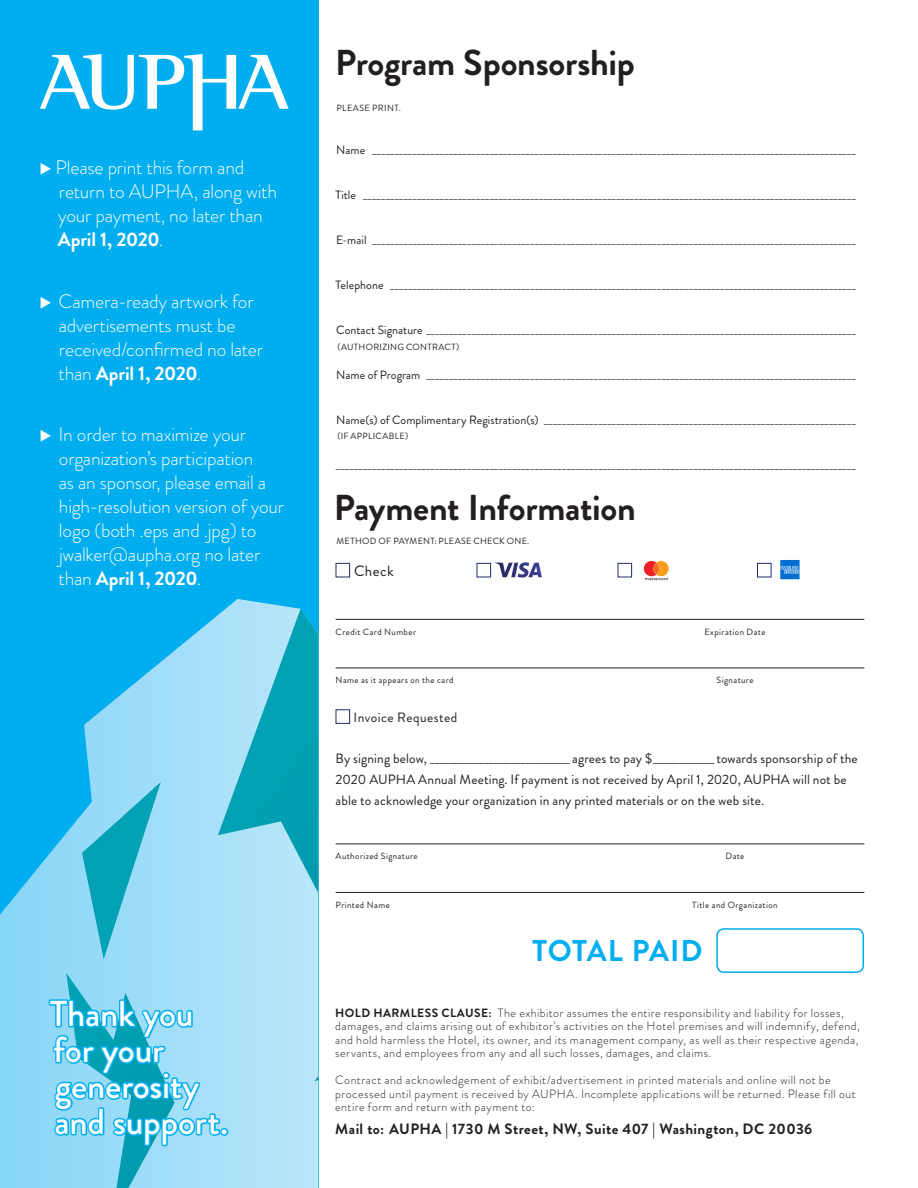
<style>
.page{position:relative;width:918px;height:1188px;background:#fff}
.page>*{position:absolute;margin:0;border:0;box-sizing:border-box;transform-origin:0 0}
.t1{font:700 36px "Brandon Grotesque";letter-spacing:-.01em;color:#231f20}
.t2{font:500 36px/36px "Brandon Grotesque";letter-spacing:-.01em;color:#fff}
.t3{font:700 30px "Brandon Grotesque";letter-spacing:.02em;color:#00aeef}
.t4{font:300 19.5px/24px "Brandon Grotesque";letter-spacing:-.01em;color:#fff}
.t5{font:700 15px "Brandon Grotesque";letter-spacing:.025em;color:#231f20}
.t6{font:15px "Brandon Grotesque";letter-spacing:.03em;color:#231f20}
.t7{font:13.5px/21px "Brandon Grotesque";letter-spacing:.01em;color:#231f20}
.t8{font:13.5px "Brandon Grotesque";letter-spacing:.035em;color:#231f20}
.t9{font:12px "Brandon Grotesque";letter-spacing:.005em;color:#231f20}
.t10{font:300 12px/13.5px "Brandon Grotesque";letter-spacing:.035em;color:#231f20}
.t11{font:9px "Brandon Grotesque";letter-spacing:.045em;color:#231f20}
.s1{font-weight:700}
</style>
<div class="page">
<div style="left:0;top:0;width:318px;height:1188px;background:#00aeef"></div>
<svg style="left:0;top:599px;width:318px;height:589px"></svg>
<svg style="left:218px;top:609px;width:100px;height:472px;background:#7dcfe5"></svg>
<svg style="left:82px;top:782px;width:79px;height:177px;background:#61c6e0"></svg>
<svg style="left:40px;top:54px;width:249px;height:76px"></svg>
<svg style="left:47px;top:973px;width:175px;height:215px"></svg>
<div style="left:220px;top:1128px;width:8px;height:8px;border:3px solid #00aeef;border-radius:50%"></div>
<div style="left:336px;top:563px;width:14px;height:14px;border:1px solid #232d69"></div>
<div style="left:477px;top:563px;width:14px;height:14px;border:1px solid #232d69"></div>
<svg style="left:495px;top:562px;width:47px;height:16px"></svg>
<div style="left:618px;top:563px;width:14px;height:14px;border:1px solid #232d69"></div>
<svg style="left:644px;top:561px;width:25px;height:20px"></svg>
<div style="left:757px;top:563px;width:14px;height:14px;border:1px solid #232d69"></div>
<svg style="left:780px;top:560px;width:20px;height:19px"></svg>
<div style="left:336px;top:709px;width:14px;height:15px;border:1px solid #232d69"></div>
<hr style="left:336px;top:668px;width:528px;height:1px;background:#231f20">
<hr style="left:336px;top:892px;width:528px;height:1px;background:#231f20">
<hr style="left:336px;top:619px;width:528px;height:1px;background:#231f20">
<hr style="left:336px;top:844px;width:528px;height:1px;background:#231f20">
<div style="left:716px;top:928px;width:148px;height:45px;border:2px solid #00aeef;border-radius:7px"></div>
<h3 class="t4" style="left:56px;top:156px;width:223px">Please print this form and return to AUPHA, along with your payment, no later than<br><span class="s1">April 1, 2020</span>.</h3>
<h3 class="t4" style="left:58px;top:289px;width:206px">Camera-ready artwork for advertisements must be received/confirmed no later than <span class="s1">April 1, 2020</span>.</h3>
<h3 class="t4" style="left:58px;top:423px;width:227px">In order to maximize your organization’s participation<br>as an sponsor, please email a high-resolution version of your logo (both .eps and .jpg) to jwalker@aupha.org no later than <span class="s1">April 1, 2020</span>.</h3>
<h1 class="t2" style="left:50px;top:996px;width:180px">Thank you for your generosity and support.</h1>
<h1 class="t1" style="left:335px;top:37px;width:301px">Program Sponsorship</h1>
<p class="t11" style="left:337px;top:101px;width:66px">PLEASE PRINT.</p>
<p class="t9" style="left:336px;top:141px;width:521px">Name ___________________________________________________________________________________________________________</p>
<p class="t9" style="left:335px;top:186px;width:522px">Title _____________________________________________________________________________________________________________</p>
<p class="t9" style="left:336px;top:231px;width:521px">E-mail ___________________________________________________________________________________________________________</p>
<p class="t9" style="left:335px;top:276px;width:522px">Telephone _______________________________________________________________________________________________________</p>
<p class="t9" style="left:336px;top:321px;width:521px">Contact Signature _______________________________________________________________________________________________</p>
<p class="t9" style="left:336px;top:366px;width:521px">Name of Program _______________________________________________________________________________________________</p>
<p class="t9" style="left:336px;top:411px;width:521px">Name(s) of Complimentary Registration(s) _____________________________________________________________________</p>
<p class="t11" style="left:338px;top:340px;width:123px">(AUTHORIZING CONTRACT)</p>
<p class="t11" style="left:338px;top:430px;width:72px">(IF APPLICABLE)</p>
<p class="t9" style="left:336px;top:456px;width:522px">___________________________________________________________________________________________________________________</p>
<h1 class="t1" style="left:334px;top:483px;width:304px">Payment Information</h1>
<p class="t11" style="left:337px;top:535px;width:194px">METHOD OF PAYMENT: PLEASE CHECK ONE.</p>
<p class="t6" style="left:354px;top:560px;width:41px">Check</p>
<p class="t11" style="left:336px;top:625px;width:82px">Credit Card Number</p>
<p class="t11" style="left:705px;top:625px;width:62px">Expiration Date</p>
<p class="t11" style="left:336px;top:674px;width:119px">Name as it appears on the card</p>
<p class="t11" style="left:717px;top:674px;width:38px">Signature</p>
<p class="t8" style="left:354px;top:708px;width:105px">Invoice Requested</p>
<p class="t7" style="left:336px;top:748px;width:524px">By signing below, _______________________________ agrees to pay $______________ towards sponsorship of the<br>2020 AUPHA Annual Meeting. If payment is not received by April 1, 2020, AUPHA will not be able to acknowledge your organization in any printed materials or on the web site.</p>
<p class="t11" style="left:336px;top:850px;width:84px">Authorized Signature</p>
<p class="t11" style="left:726px;top:850px;width:20px">Date</p>
<p class="t11" style="left:336px;top:899px;width:56px">Printed Name</p>
<p class="t11" style="left:692px;top:899px;width:87px">Title and Organization</p>
<h2 class="t3" style="left:532px;top:929px;width:172px">TOTAL PAID</h2>
<p class="t10" style="left:335px;top:1006px;width:526px"><span class="s1">HOLD HARMLESS CLAUSE:</span> The exhibitor assumes the entire responsibility and liability for losses, damages, and claims arising out of exhibitor’s activities on the Hotel premises and will indemnify, defend, and hold harmless the Hotel, its owner, and its management company, as well as their respective agenda, servants, and employees from any and all such losses, damages, and claims.</p>
<p class="t10" style="left:335px;top:1073px;width:522px">Contract and acknowledgement of exhibit/advertisement in printed materials and online will not be processed until payment is received by AUPHA. Incomplete applications will be returned. Please fill out entire form and return with payment to:</p>
<p class="t5" style="left:335px;top:1119px;width:479px">Mail to: AUPHA | 1730 M Street, NW, Suite 407 | Washington, DC 20036</p>
</div>
